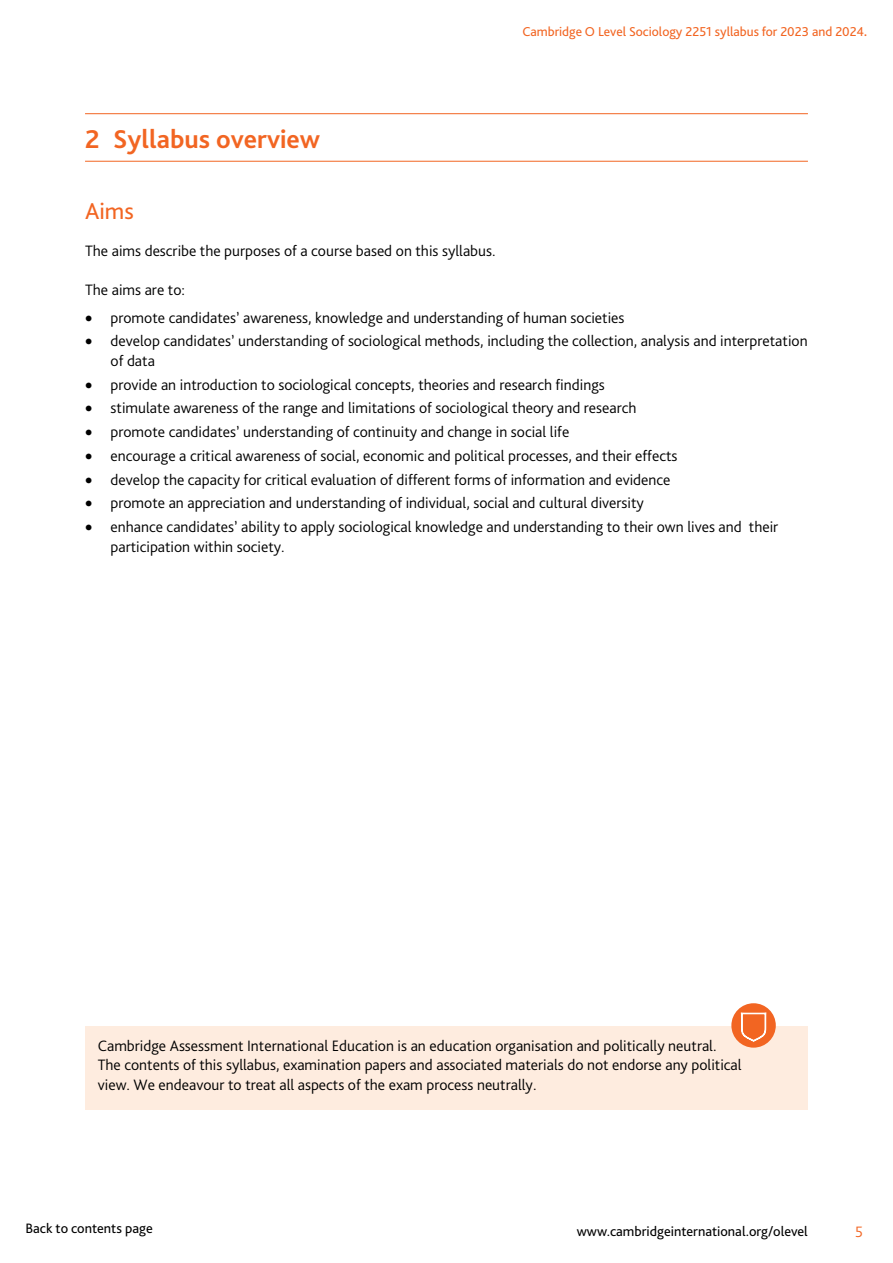
<style>
.page{position:relative;width:893px;height:1263px;background:#fff}
.page>*{position:absolute;margin:0;border:0;box-sizing:border-box;transform-origin:0 0}
.t1{font:700 27px "Bliss Pro";color:#f26522}
.t2{font:24px "Bliss Pro";color:#f26522}
.t3{font:300 15.75px/19.5px "Bliss Pro";color:#000}
.t4{font:300 15.75px "Bliss Pro";color:#f26522}
.t5{font:14.25px "Bliss Pro";color:#000}
.t6{font:13.5px "Bliss Pro";color:#f26522}
.s1{font-weight:700}
</style>
<div class="page">
<hr style="left:85px;top:113px;width:723px;height:1px;background:#f26522">
<hr style="left:85px;top:161px;width:723px;height:1px;background:#f26522">
<div style="left:85px;top:1026px;width:723px;height:83px;background:#feecdf"></div>
<div style="left:731px;top:1003px;width:45px;height:45px;background:#f26522;border-radius:50%"></div>
<svg style="left:741px;top:1012px;width:25px;height:30px"></svg>
<h1 class="t1" style="left:85px;top:122px;width:237px">2 Syllabus overview</h1>
<p class="t6" style="left:522px;top:23px;width:347px">Cambridge O Level Sociology 2251 syllabus for 2023 and 2024<span class="s1">.</span></p>
<h2 class="t2" style="left:85px;top:196px;width:50px">Aims</h2>
<p class="t3" style="left:85px;top:241px;width:412px">The aims describe the purposes of a course based on this syllabus.</p>
<p class="t3" style="left:85px;top:280px;width:101px">The aims are to:</p>
<p class="t3" style="left:85px;top:308px;width:541px">• promote candidates’ awareness, knowledge and understanding of human societies</p>
<p class="t3" style="left:111px;top:331px;width:699px;text-indent:-26px">• develop candidates’ understanding of sociological methods, including the collection, analysis and interpretation of data</p>
<p class="t3" style="left:85px;top:375px;width:521px">• provide an introduction to sociological concepts, theories and research findings</p>
<p class="t3" style="left:85px;top:398px;width:553px">• stimulate awareness of the range and limitations of sociological theory and research</p>
<p class="t3" style="left:85px;top:422px;width:486px">• promote candidates’ understanding of continuity and change in social life</p>
<p class="t3" style="left:85px;top:446px;width:594px">• encourage a critical awareness of social, economic and political processes, and their effects</p>
<p class="t3" style="left:85px;top:470px;width:587px">• develop the capacity for critical evaluation of different forms of information and evidence</p>
<p class="t3" style="left:85px;top:493px;width:560px">• promote an appreciation and understanding of individual, social and cultural diversity</p>
<p class="t3" style="left:111px;top:517px;width:669px;text-indent:-26px">• enhance candidates’ ability to apply sociological knowledge and understanding to their own lives and their participation within society.</p>
<p class="t3" style="left:98px;top:1036px;width:645px">Cambridge Assessment International Education is an education organisation and politically neutral.<br>The contents of this syllabus, examination papers and associated materials do not endorse any political view. We endeavour to treat all aspects of the exam process neutrally.</p>
<p class="t5" style="left:26px;top:1219px;width:129px">Back to contents page</p>
<p class="t5" style="left:577px;top:1222px;width:233px">www.cambridgeinternational.org/olevel</p>
<p class="t4" style="left:855px;top:1222px;width:9px">5</p>
</div>
